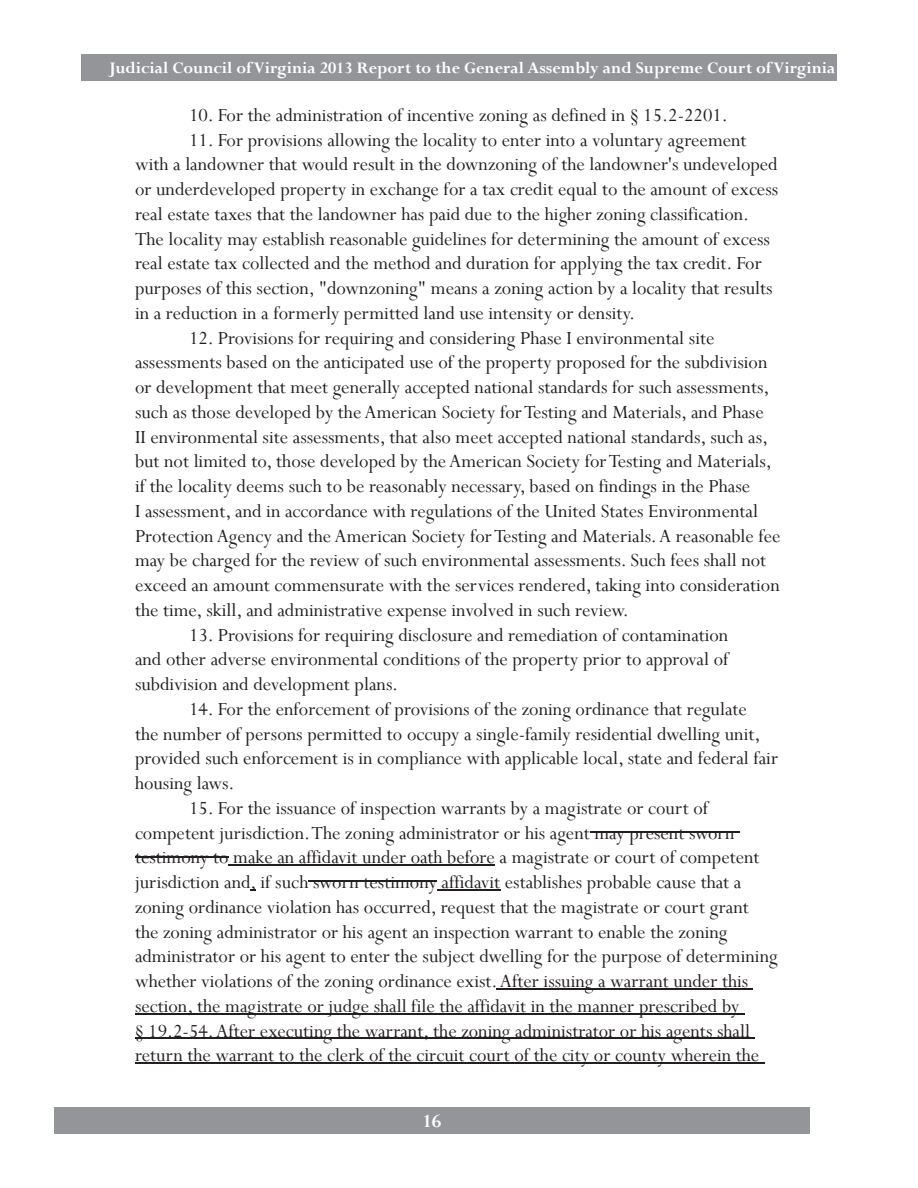
<style>
.page{position:relative;width:918px;height:1188px;background:#fff}
.page>*{position:absolute;margin:0;border:0;box-sizing:border-box;transform-origin:0 0}
.t1{font:700 21px "Perpetua";color:#fff}
.t2{font:20.7px "Perpetua";color:#231f20}
.t3{font:700 18px "Perpetua";color:#fff}
</style>
<div class="page">
<div style="left:54px;top:1107px;width:756px;height:27px;background:#939598"></div>
<div style="left:81px;top:54px;width:756px;height:27px;background:#939598"></div>
<hr style="left:229px;top:864px;width:266px;height:2px;background:#231f20">
<hr style="left:437px;top:889px;width:63px;height:1px;background:#231f20">
<hr style="left:497px;top:988px;width:256px;height:1px;background:#231f20">
<hr style="left:135px;top:1013px;width:609px;height:1px;background:#231f20">
<hr style="left:135px;top:1038px;width:620px;height:1px;background:#231f20">
<hr style="left:135px;top:1062px;width:629px;height:2px;background:#231f20">
<hr style="left:590px;top:831px;width:149px;height:1px;background:#231f20">
<hr style="left:135px;top:856px;width:94px;height:1px;background:#231f20">
<hr style="left:309px;top:881px;width:128px;height:1px;background:#231f20">
<p class="t3" style="left:109px;top:57px;width:728px">Judicial Council of Virginia 2013 Report to the General Assembly and Supreme Court of Virginia</p>
<p class="t2" style="left:189px;top:102px;width:540px">10 . For the administration of incentive zoning as defined in § 15 .2-2201 .</p>
<p class="t2" style="left:189px;top:127px;width:559px">11 . For provisions allowing the locality to enter into a voluntary agreement</p>
<p class="t2" style="left:135px;top:151px;width:644px">with a landowner that would result in the downzoning of the landowner's undeveloped</p>
<p class="t2" style="left:135px;top:176px;width:645px">or underdeveloped property in exchange for a tax credit equal to the amount of excess</p>
<p class="t2" style="left:135px;top:201px;width:616px">real estate taxes that the landowner has paid due to the higher zoning classification .</p>
<p class="t2" style="left:135px;top:226px;width:637px">The locality may establish reasonable guidelines for determining the amount of excess</p>
<p class="t2" style="left:135px;top:250px;width:628px">real estate tax collected and the method and duration for applying the tax credit . For</p>
<p class="t2" style="left:135px;top:275px;width:639px">purposes of this section, "downzoning" means a zoning action by a locality that results</p>
<p class="t2" style="left:135px;top:300px;width:502px">in a reduction in a formerly permitted land use intensity or density .</p>
<p class="t2" style="left:189px;top:325px;width:527px">12 . Provisions for requiring and considering Phase I environmental site</p>
<p class="t2" style="left:135px;top:349px;width:634px">assessments based on the anticipated use of the property proposed for the subdivision</p>
<p class="t2" style="left:135px;top:374px;width:636px">or development that meet generally accepted national standards for such assessments,</p>
<p class="t2" style="left:135px;top:399px;width:630px">such as those developed by the American Society for Testing and Materials, and Phase</p>
<p class="t2" style="left:135px;top:424px;width:635px">II environmental site assessments, that also meet accepted national standards, such as,</p>
<p class="t2" style="left:135px;top:448px;width:638px">but not limited to, those developed by the American Society for Testing and Materials,</p>
<p class="t2" style="left:135px;top:473px;width:617px">if the locality deems such to be reasonably necessary, based on findings in the Phase</p>
<p class="t2" style="left:135px;top:498px;width:625px">I assessment, and in accordance with regulations of the United States Environmental</p>
<p class="t2" style="left:135px;top:523px;width:647px">Protection Agency and the American Society for Testing and Materials . A reasonable fee</p>
<p class="t2" style="left:135px;top:547px;width:633px">may be charged for the review of such environmental assessments . Such fees shall not</p>
<p class="t2" style="left:135px;top:572px;width:646px">exceed an amount commensurate with the services rendered, taking into consideration</p>
<p class="t2" style="left:135px;top:597px;width:495px">the time, skill, and administrative expense involved in such review .</p>
<p class="t2" style="left:189px;top:622px;width:541px">13 . Provisions for requiring disclosure and remediation of contamination</p>
<p class="t2" style="left:135px;top:646px;width:595px">and other adverse environmental conditions of the property prior to approval of</p>
<p class="t2" style="left:135px;top:671px;width:265px">subdivision and development plans .</p>
<p class="t2" style="left:189px;top:696px;width:559px">14 . For the enforcement of provisions of the zoning ordinance that regulate</p>
<p class="t2" style="left:135px;top:721px;width:627px">the number of persons permitted to occupy a single-family residential dwelling unit,</p>
<p class="t2" style="left:135px;top:745px;width:645px">provided such enforcement is in compliance with applicable local, state and federal fair</p>
<p class="t2" style="left:135px;top:770px;width:101px">housing laws .</p>
<p class="t2" style="left:189px;top:795px;width:521px">15 . For the issuance of inspection warrants by a magistrate or court of</p>
<p class="t2" style="left:135px;top:820px;width:601px">competent jurisdiction . The zoning administrator or his agent may present sworn</p>
<p class="t2" style="left:135px;top:844px;width:626px">testimony to make an affidavit under oath before a magistrate or court of competent</p>
<p class="t2" style="left:135px;top:869px;width:608px">jurisdiction and, if such sworn testimony affidavit establishes probable cause that a</p>
<p class="t2" style="left:135px;top:894px;width:615px">zoning ordinance violation has occurred, request that the magistrate or court grant</p>
<p class="t2" style="left:135px;top:919px;width:594px">the zoning administrator or his agent an inspection warrant to enable the zoning</p>
<p class="t2" style="left:135px;top:943px;width:644px">administrator or his agent to enter the subject dwelling for the purpose of determining</p>
<p class="t2" style="left:135px;top:968px;width:615px">whether violations of the zoning ordinance exist . After issuing a warrant under this</p>
<p class="t2" style="left:135px;top:993px;width:606px">section, the magistrate or judge shall file the affidavit in the manner prescribed by</p>
<p class="t2" style="left:135px;top:1018px;width:617px">§ 19 .2-54 . After executing the warrant, the zoning administrator or his agents shall</p>
<p class="t2" style="left:135px;top:1042px;width:626px">return the warrant to the clerk of the circuit court of the city or county wherein the</p>
<p class="t1" style="left:422px;top:1108px;width:21px">16</p>
</div>
